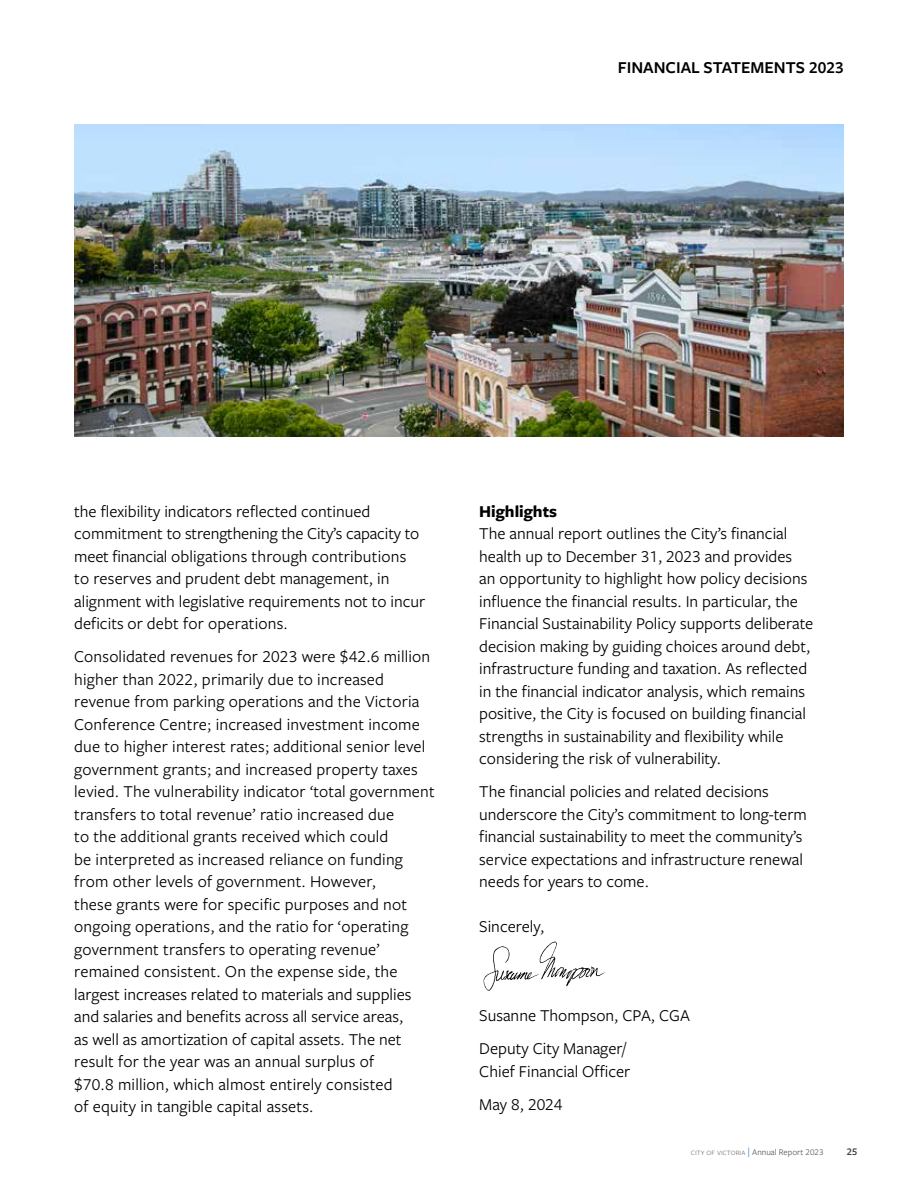
<style>
.page{position:relative;width:918px;height:1188px;background:#fff}
.page>*{position:absolute;margin:0;border:0;box-sizing:border-box;transform-origin:0 0}
.t1{font:17.25px/22.5px "Freight Sans Pro";color:#000}
.t2{font:600 17.25px "Freight Sans Pro";color:#000}
.t3{font:700 17.25px "Freight Sans Pro";color:#000}
.t4{font:600 10.5px "Freight Sans Pro";color:#414042}
.t5{font:9px "Freight Sans Pro";color:#58595b}
.s1{font-weight:300}
.s2{font-weight:300;font-size:10.5px;color:#0054a6}
</style>
<div class="page">
<img style="left:483px;top:941px;width:123px;height:50px">
<img style="left:74px;top:124px;width:770px;height:313px">
<p class="t2" style="left:618px;top:56px;width:227px">FINANCIAL STATEMENTS 2023</p>
<p class="t1" style="left:74px;top:499px;width:353px">the flexibility indicators reflected continued commitment to strengthening the City’s capacity to meet financial obligations through contributions to reserves and prudent debt management, in alignment with legislative requirements not to incur deficits or debt for operations.</p>
<p class="t1" style="left:74px;top:645px;width:362px">Consolidated revenues for 2023 were $42.6 million higher than 2022, primarily due to increased revenue from parking operations and the Victoria Conference Centre; increased investment income due to higher interest rates; additional senior level government grants; and increased property taxes levied. The vulnerability indicator ‘total government transfers to total revenue’ ratio increased due<br>to the additional grants received which could<br>be interpreted as increased reliance on funding from other levels of government. However,<br>these grants were for specific purposes and not ongoing operations, and the ratio for ‘operating government transfers to operating revenue’ remained consistent. On the expense side, the largest increases related to materials and supplies and salaries and benefits across all service areas,<br>as well as amortization of capital assets. The net result for the year was an annual surplus of<br>$70.8 million, which almost entirely consisted<br>of equity in tangible capital assets.</p>
<p class="t3" style="left:479px;top:499px;width:79px">Highlights</p>
<p class="t1" style="left:479px;top:522px;width:336px">The annual report outlines the City’s financial health up to December 31, 2023 and provides<br>an opportunity to highlight how policy decisions influence the financial results. In particular, the Financial Sustainability Policy supports deliberate decision making by guiding choices around debt, infrastructure funding and taxation. As reflected in the financial indicator analysis, which remains positive, the City is focused on building financial strengths in sustainability and flexibility while considering the risk of vulnerability.</p>
<p class="t1" style="left:479px;top:780px;width:329px">The financial policies and related decisions underscore the City’s commitment to long-term financial sustainability to meet the community’s service expectations and infrastructure renewal needs for years to come.</p>
<p class="t1" style="left:479px;top:915px;width:67px">Sincerely,</p>
<p class="t1" style="left:479px;top:998px;width:212px;line-height:33px">Susanne Thompson, CPA, CGA<br>Deputy City Manager/</p>
<p class="t1" style="left:479px;top:1054px;width:153px;line-height:33px">Chief Financial Officer<br>May 8, 2024</p>
<p class="t5" style="left:691px;top:1146px;width:134px"><span class="s1">city of victoria</span> <span class="s2">|</span> Annual Report 2023</p>
<p class="t4" style="left:847px;top:1144px;width:12px">25</p>
</div>
